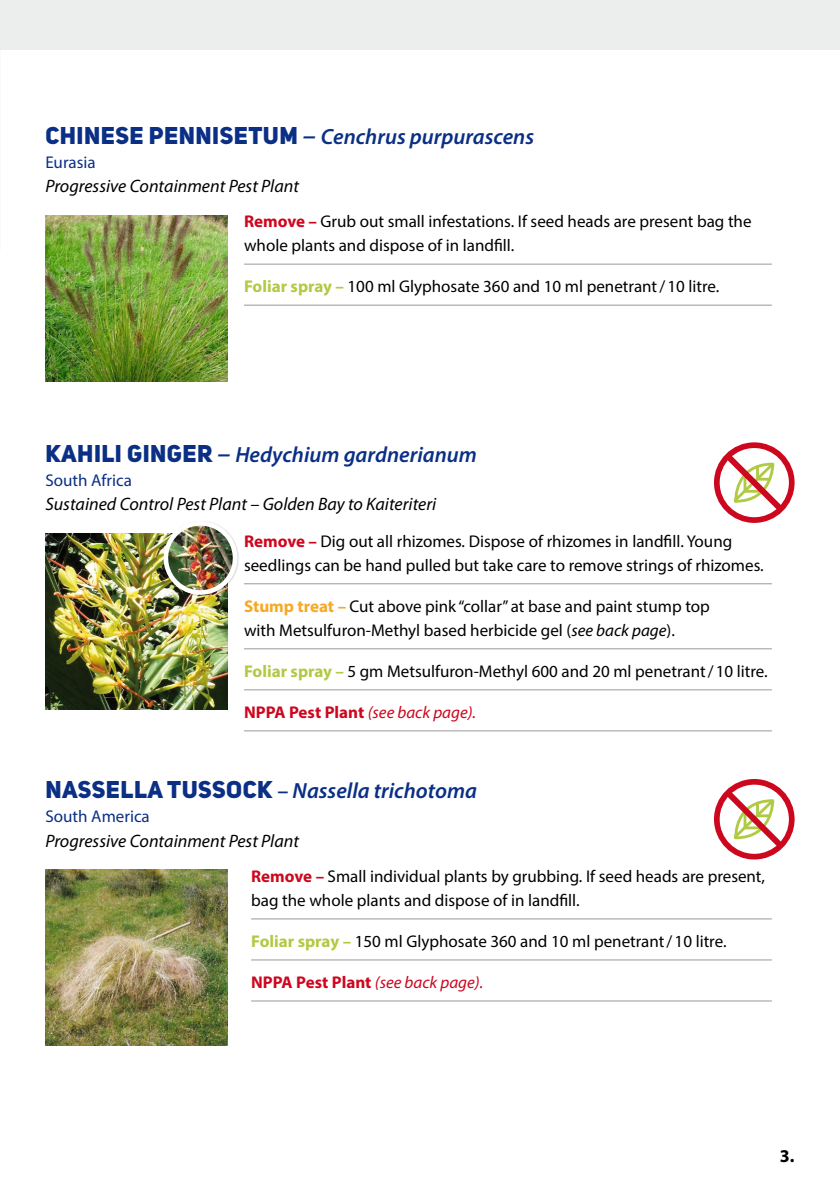
<style>
.page{position:relative;width:840px;height:1191px;background:#fff}
.page>*{position:absolute;margin:0;border:0;box-sizing:border-box;transform-origin:0 0}
.t1{font:italic 600 22px "Myriad Pro";color:#0a2f85}
.t2{font:italic 18px "Myriad Pro";color:#000}
.t3{font:700 18px "Myriad Pro";color:#000}
.t4{font:17px/24px "Myriad Pro";color:#000}
.t5{font:italic 17px "Myriad Pro";color:#cd071e}
.t6{font:17px "Myriad Pro";color:#0a2f85}
.s1{font-family:"Uni Sans Heavy CAPS";font-weight:400;font-style:normal;font-size:24px}
.s2{font-size:26px}
.s3{font-weight:700;color:#cd071e}
.s4{font-weight:700;color:#b0ca44}
.s5{font-weight:700;color:#f6a924}
.s6{font-style:italic}
.s7{font-weight:700;font-style:normal}
.s8{font-style:normal}
</style>
<div class="page">
<div style="left:0;top:0;width:839px;height:50px;background:#eceded"></div>
<img style="left:46px;top:215px;width:181px;height:166px">
<hr style="left:244px;top:264px;width:527px;height:1px;background:#999">
<hr style="left:244px;top:305px;width:527px;height:1px;background:#999">
<img style="left:45px;top:869px;width:182px;height:176px">
<hr style="left:251px;top:918px;width:520px;height:1px;background:#999">
<hr style="left:251px;top:959px;width:520px;height:1px;background:#999">
<hr style="left:251px;top:1000px;width:520px;height:1px;background:#999">
<div style="left:713px;top:779px;width:81px;height:80px;border:6px solid #cd071e;border-radius:50%"></div>
<svg style="left:720px;top:786px;width:66px;height:66px"></svg>
<img style="left:45px;top:533px;width:182px;height:176px">
<hr style="left:244px;top:583px;width:527px;height:1px;background:#999">
<hr style="left:244px;top:648px;width:527px;height:1px;background:#999">
<hr style="left:244px;top:689px;width:527px;height:1px;background:#999">
<hr style="left:244px;top:730px;width:527px;height:1px;background:#999">
<div style="left:713px;top:442px;width:81px;height:81px;border:6px solid #cd071e;border-radius:50%"></div>
<svg style="left:720px;top:450px;width:66px;height:65px"></svg>
<div style="left:163px;top:521px;width:76px;height:75px;background:#000;opacity:.15"></div>
<svg style="left:163px;top:521px;width:74px;height:74px"></svg>
<img style="left:168px;top:525px;width:65px;height:65px">
<p class="t1" style="left:45px;top:122px;width:490px"><span class="s1">CHINESE PENNISETUM</span> <span class="s2">–</span> Cenchrus purpurascens</p>
<p class="t6" style="left:45px;top:151px;width:52px">Eurasia</p>
<p class="t2" style="left:45px;top:174px;width:255px">Progressive Containment Pest Plant</p>
<p class="t4" style="left:244px;top:209px;width:508px"><span class="s3">Remove –</span> Grub out small infestations. If seed heads are present bag the whole plants and dispose of in landfill.</p>
<p class="t4" style="left:244px;top:274px;width:476px"><span class="s4">Foliar spray –</span> 100 ml Glyphosate 360 and 10 ml penetrant/10 litre.</p>
<p class="t1" style="left:45px;top:440px;width:432px"><span class="s1">KAHILI GINGER</span> <span class="s2">–</span> Hedychium gardnerianum</p>
<p class="t6" style="left:45px;top:470px;width:88px">South Africa</p>
<p class="t2" style="left:45px;top:493px;width:392px">Sustained Control Pest Plant – Golden Bay to Kaiteriteri</p>
<p class="t4" style="left:244px;top:529px;width:521px"><span class="s3">Remove –</span> Dig out all rhizomes. Dispose of rhizomes in landfill. Young seedlings can be hand pulled but take care to remove strings of rhizomes.</p>
<p class="t4" style="left:244px;top:594px;width:467px"><span class="s5">Stump treat –</span> Cut above pink “collar” at base and paint stump top with Metsulfuron-Methyl based herbicide gel (<span class="s6">see back page</span>).</p>
<p class="t4" style="left:244px;top:659px;width:525px"><span class="s4">Foliar spray –</span> 5 gm Metsulfuron-Methyl 600 and 20 ml penetrant/10 litre.</p>
<p class="t5" style="left:244px;top:701px;width:233px"><span class="s7">NPPA Pest Plant</span> (see back page).</p>
<p class="t1" style="left:45px;top:777px;width:433px"><span class="s1">NASSELLA TUSSOCK</span> <span class="s8">–</span> Nassella trichotoma</p>
<p class="t6" style="left:45px;top:806px;width:106px">South America</p>
<p class="t2" style="left:45px;top:829px;width:255px">Progressive Containment Pest Plant</p>
<p class="t4" style="left:251px;top:864px;width:515px"><span class="s3">Remove –</span> Small individual plants by grubbing. If seed heads are present, bag the whole plants and dispose of in landfill.</p>
<p class="t4" style="left:251px;top:929px;width:476px"><span class="s4">Foliar spray –</span> 150 ml Glyphosate 360 and 10 ml penetrant/10 litre.</p>
<p class="t5" style="left:251px;top:971px;width:233px"><span class="s7">NPPA Pest Plant</span> (see back page).</p>
<p class="t3" style="left:779px;top:1144px;width:16px">3.</p>
</div>
